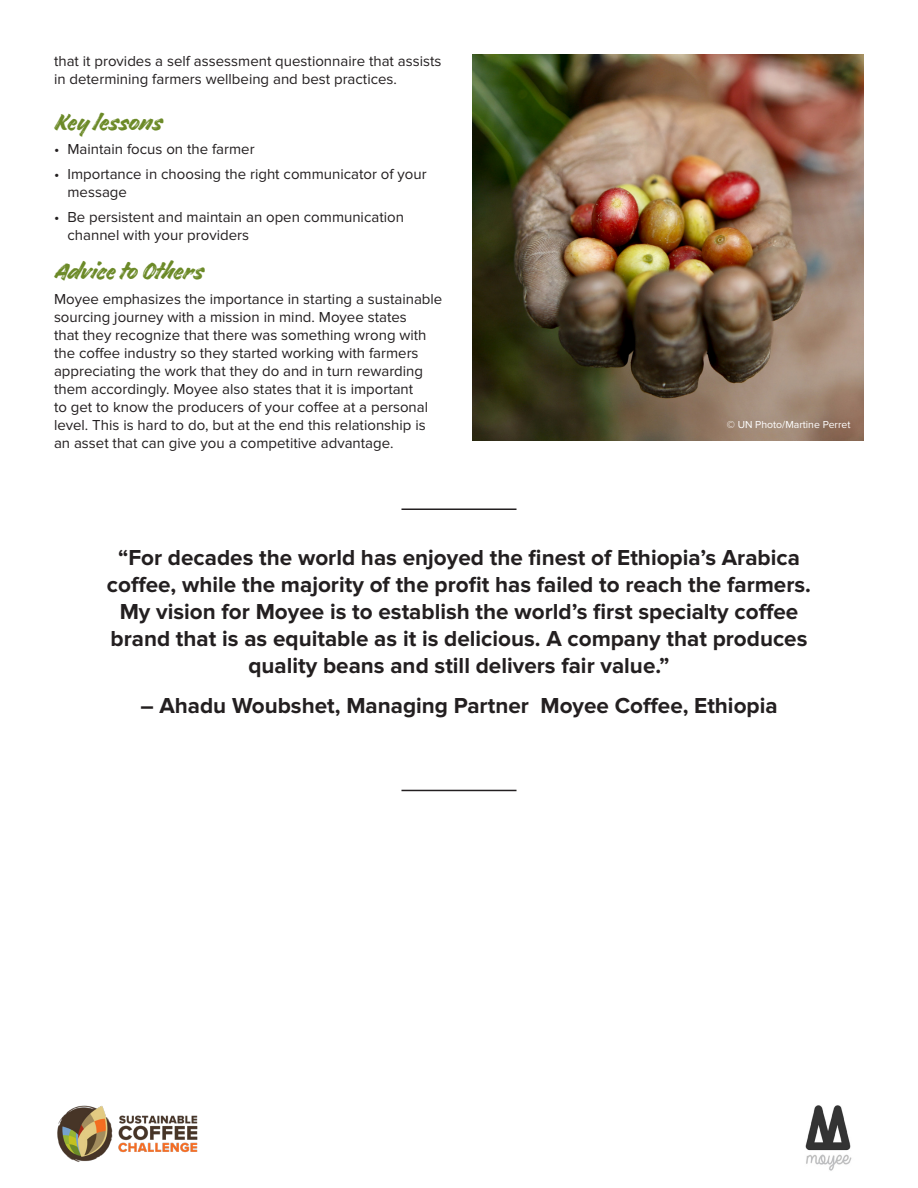
<style>
.page{position:relative;width:918px;height:1188px;background:#fff}
.page>*{position:absolute;margin:0;border:0;box-sizing:border-box;transform-origin:0 0}
.Paragraph_Heading{font:27px "Handelson Two";color:#6c8a28}
.Quote2{font:700 22.5px/27px "Proxima Nova";color:#231f20;text-align:center}
.t1{font:15px/18px "Proxima Nova";color:#231f20}
.Photo_Cred{font:10.5px "Proxima Nova";color:#fff}
</style>
<div class="page">
<img style="left:472px;top:54px;width:392px;height:386px">
<img style="left:57px;top:1105px;width:141px;height:57px">
<img style="left:805px;top:1105px;width:47px;height:66px">
<hr style="left:401px;top:508px;width:116px;height:2px;background:#231f20">
<hr style="left:401px;top:790px;width:116px;height:1px;background:#231f20">
<p class="t1" style="left:54px;top:52px;width:389px">that it provides a self assessment questionnaire that assists in determining farmers wellbeing and best practices.</p>
<p class="Paragraph_Heading" style="left:54px;top:107px;width:109px">Key lessons</p>
<p class="t1" style="left:54px;top:141px;width:202px">• Maintain focus on the farmer</p>
<p class="t1" style="left:68px;top:165px;width:361px;text-indent:-14px">• Importance in choosing the right communicator of your message</p>
<p class="t1" style="left:68px;top:208px;width:338px;text-indent:-14px">• Be persistent and maintain an open communication channel with your providers</p>
<p class="Paragraph_Heading" style="left:54px;top:256px;width:150px">Advice to Others</p>
<p class="t1" style="left:54px;top:290px;width:390px">Moyee emphasizes the importance in starting a sustainable sourcing journey with a mission in mind. Moyee states<br>that they recognize that there was something wrong with the coffee industry so they started working with farmers appreciating the work that they do and in turn rewarding them accordingly. Moyee also states that it is important<br>to get to know the producers of your coffee at a personal level. This is hard to do, but at the end this relationship is an asset that can give you a competitive advantage.</p>
<p class="Photo_Cred" style="left:727px;top:419px;width:125px">© UN Photo/Martine Perret</p>
<p class="Quote2" style="left:107px;top:544px;width:706px">“For decades the world has enjoyed the finest of Ethiopia’s Arabica coffee, while the majority of the profit has failed to reach the farmers.<br>My vision for Moyee is to establish the world’s first specialty coffee brand that is as equitable as it is delicious. A company that produces quality beans and still delivers fair value.”</p>
<p class="Quote2" style="left:140px;top:693px;width:639px">– Ahadu Woubshet, Managing Partner Moyee Coffee, Ethiopia</p>
</div>
